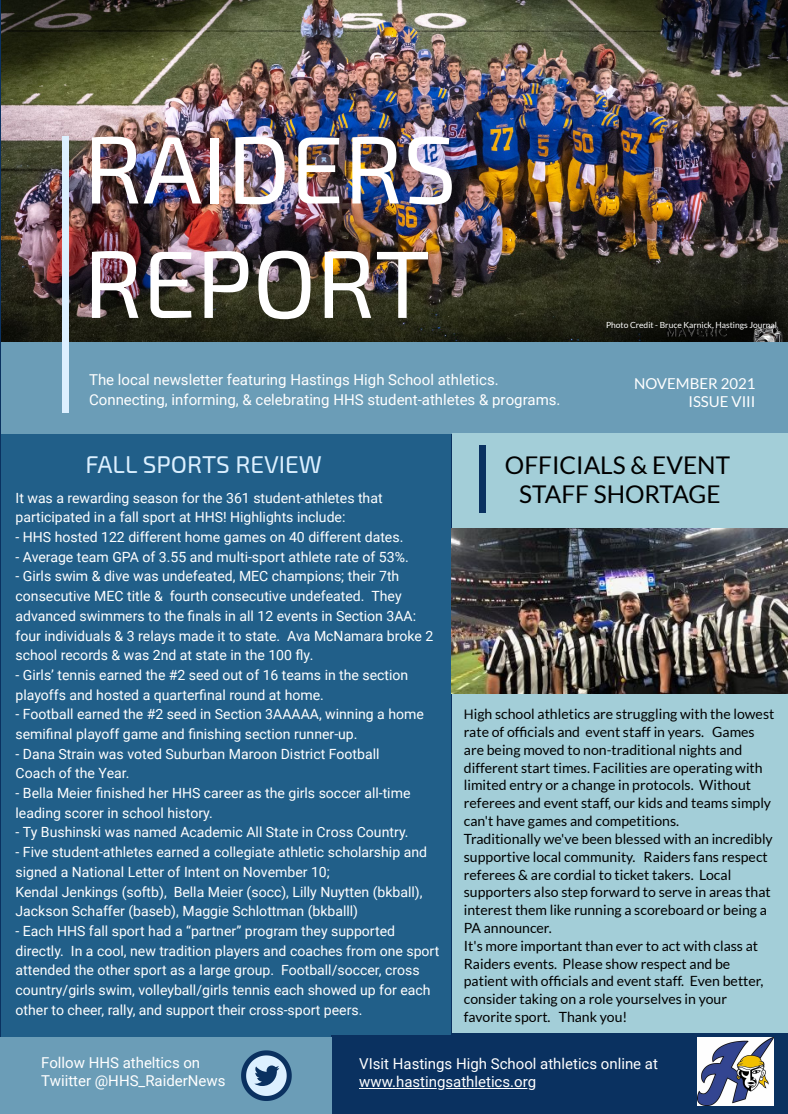
<style>
.page{position:relative;width:788px;height:1114px;background:#fff}
.page>*{position:absolute;margin:0;border:0;box-sizing:border-box;transform-origin:0 0}
.t1{font:95.62px/114.4px "Exo 2.0";color:#fff}
.t2{font:24.38px/29px "Lato";color:#000;text-align:center}
.t3{font:24.38px "Exo 2.0";color:#dcf0ff}
.t4{font:15px/17.8px "Roboto";color:#fff}
.t5{font:15px/17.8px "Lato";color:#fff;text-align:right}
.t6{font:14px/19.8px "Roboto";color:#fff}
.t7{font:14px/17.8px "Lato";color:#000}
.t8{font:8.5px "Lato";color:#fff}
.s1{font-size:13.12px}
</style>
<div class="page">
<div style="left:1px;top:434px;width:449px;height:602px;background:#215f89"></div>
<div style="left:1px;top:341px;width:786px;height:93px;background:#6b9db7"></div>
<div style="left:451px;top:433px;width:337px;height:599px;background:#a3ced8"></div>
<img style="left:1px;top:0;width:787px;height:341px">
<div style="left:331px;top:1035px;width:455px;height:78px;background:#0a3160"></div>
<div style="left:0;top:1037px;width:331px;height:76px;background:#6b9db7"></div>
<div style="left:63px;top:136px;width:6px;height:243px;background:#dcf0ff"></div>
<div style="left:63px;top:379px;width:6px;height:33px;background:#dcf0ff"></div>
<div style="left:479px;top:445px;width:7px;height:67px;background:#0a3160"></div>
<hr style="left:359px;top:1088px;width:177px;height:1px;background:#fff">
<svg style="left:241px;top:1050px;width:51px;height:51px"></svg>
<img style="left:697px;top:1037px;width:76px;height:68px">
<img style="left:452px;top:528px;width:335px;height:166px">
<h1 class="t1" style="left:84px;top:116px;width:374px">RAIDERS<br>REPORT</h1>
<p class="t4" style="left:89px;top:369px;width:473px;line-height:20.6px">The local newsletter featuring Hastings High School athletics.<br>Connecting, informing, &amp; celebrating HHS student-athletes &amp; programs.</p>
<p class="t8" style="left:606px;top:320px;width:172px">Photo Credit - Bruce Karnick, Hastings Journal</p>
<p class="t5" style="left:634px;top:374px;width:123px">NOVEMBER 2021<br>ISSUE VIII</p>
<h2 class="t3" style="left:85px;top:450px;width:238px">FALL SPORTS REVIEW</h2>
<h2 class="t2" style="left:505px;top:450px;width:226px">OFFICIALS &amp; EVENT<br>STAFF SHORTAGE</h2>
<p class="t6" style="left:16px;top:488px;width:368px">It was a rewarding season for the 361 student-athletes that participated in a fall sport at HHS! Highlights include:</p>
<p class="t6" style="left:16px;top:527px;width:389px">- HHS hosted 122 different home games on 40 different dates.</p>
<p class="t6" style="left:16px;top:547px;width:394px">- Average team GPA of 3.55 and multi-sport athlete rate of 53%.</p>
<p class="t6" style="left:16px;top:567px;width:419px">- Girls swim &amp; dive was undefeated, MEC champions; their 7th consecutive MEC title &amp; fourth consecutive undefeated. They advanced swimmers to the fi nals in all 12 events in Section 3AA: four individuals &amp; 3 relays made it to state. Ava McNamara broke 2 school records &amp; was 2nd at state in the 100 fly.</p>
<p class="t6" style="left:16px;top:665px;width:394px">- Girls’ tennis earned the #2 seed out of 16 teams in the section playoffs and hosted a quarterfi nal round at home.</p>
<p class="t6" style="left:16px;top:704px;width:410px">- Football earned the #2 seed in Section 3AAAAA, winning a home semifi nal playoff game and fi nishing section runner-up.</p>
<p class="t6" style="left:16px;top:744px;width:365px">- Dana Strain was voted Suburban Maroon District Football<br>Coach of the Year.</p>
<p class="t6" style="left:16px;top:783px;width:396px">- Bella Meier fi nished her HHS career as the girls soccer all-time leading scorer in school history.</p>
<p class="t6" style="left:16px;top:823px;width:394px">- Ty Bushinski was named Academic All State in Cross Country.</p>
<p class="t6" style="left:16px;top:842px;width:413px">- Five student-athletes earned a collegiate athletic scholarship and signed a National Letter of Intent on November 10;<br>Kendal Jenkings (softb), Bella Meier (socc), Lilly Nuytten (bkball), Jackson Schaffer (baseb), Maggie Schlottman (bkballl)</p>
<p class="t6" style="left:16px;top:921px;width:425px">- Each HHS fall sport had a “partner” program they supported directly. In a cool, new tradition players and coaches from one sport attended the other sport as a large group. Football/soccer, cross country/girls swim, volleyball/girls tennis each showed up for each other to cheer, rally, and support their cross-sport peers.</p>
<p class="t7" style="left:464px;top:705px;width:312px"><span class="s1">H</span>igh school athletics are struggling with the lowest rate of officials and event staff in years. Games are being moved to non-traditional nights and different start times. Facilities are operating with limited entry or a change in protocols. Without referees and event staff, our kids and teams simply can't have games and competitions.<br>Traditionally we've been blessed with an incredibly supportive local community. Raiders fans respect referees &amp; are cordial to ticket takers. Local supporters also step forward to serve in areas that interest them like running a scoreboard or being a PA announcer.<br>It's more important than ever to act with class at Raiders events. Please show respect and be patient with offi cials and event staff. Even better, consider taking on a role yourselves in your favorite sport. Thank you!</p>
<p class="t4" style="left:359px;top:1055px;width:300px">VIsit Hastings High School athletics online at www.hastingsathletics.org</p>
<p class="t4" style="left:41px;top:1054px;width:186px">Follow HHS atheltics on<br>Twiitter @HHS_RaiderNews</p>
</div>
